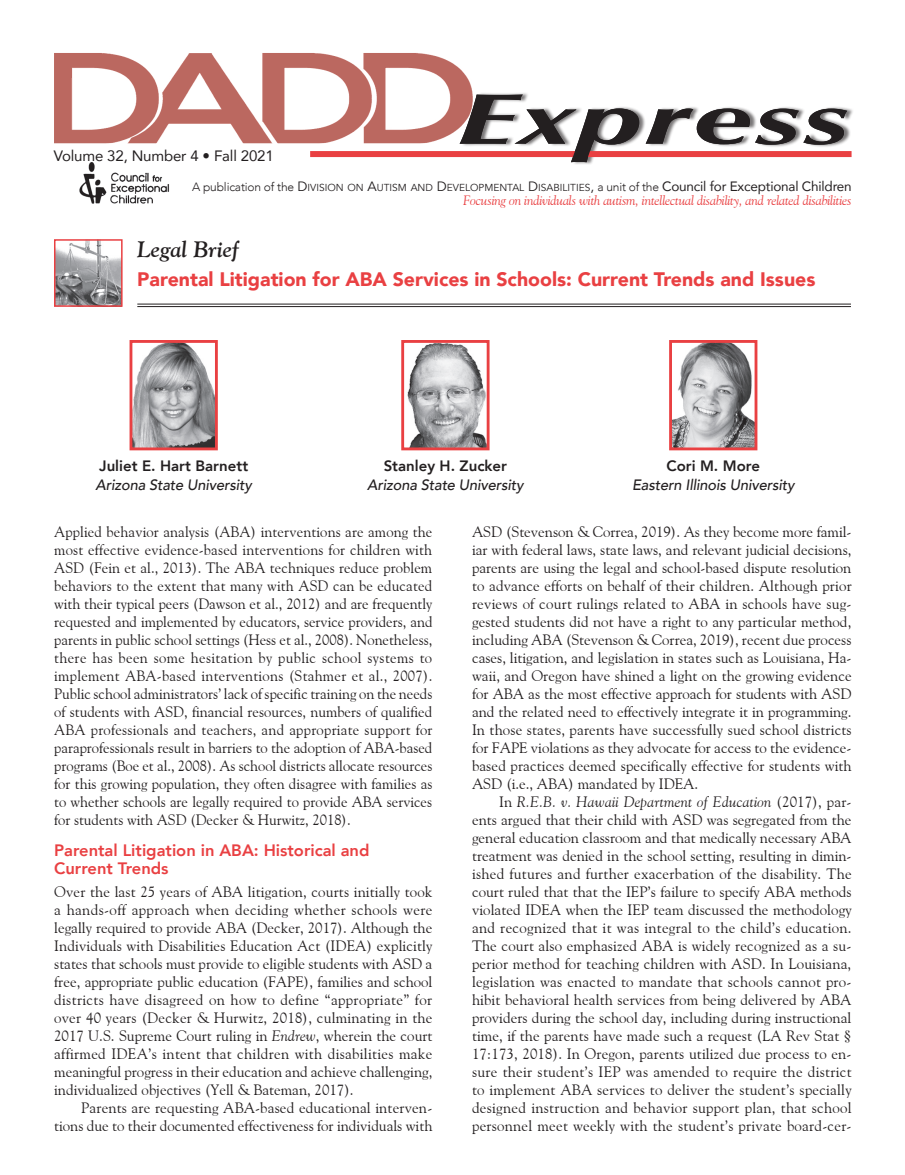
<style>
.page{position:relative;width:905px;height:1175px;background:#fff}
.page>*{position:absolute;margin:0;border:0;box-sizing:border-box;transform-origin:0 0}
.t1{font:italic 700 72px "Optima";letter-spacing:.02em;color:#231f20;scale:1.64 1}
.Dept_Title_EBP{font:italic 700 22.5px "Goudy Old Style BT";color:#231f20}
.AT_w_o_Subtitle{font:900 19.5px "Avenir";color:#e94042}
.H1_Red{font:800 16.5px/18px "Avenir";color:#e94042}
.Body_Text{font:15px/18px "Goudy Old Style BT";letter-spacing:.01em;color:#231f20;text-align:justify}
.Body_After_Head{font:15px/18px "Goudy Old Style BT";color:#231f20;text-align:justify}
.Byline{font:italic 500 15px "Avenir";letter-spacing:-.01em;color:#231f20}
.Byline-2{font:800 15px "Avenir";color:#231f20}
.t2{font:15px "Avenir";letter-spacing:-.01em;color:#231f20}
.t3{font:italic 13.5px "Goudy Old Style BT";letter-spacing:-.015em;color:#e94042}
.t4{font:10.2px "Avenir";color:#231f20}
.s1{font-weight:300;font-size:12px}
.s2{font-size:13.5px}
.s3{font-style:italic}
</style>
<div class="page">
<img style="left:79px;top:163px;width:90px;height:41px">
<div style="left:461px;top:92px;width:393px;height:73px;background:#231f20;opacity:.6"></div>
<img style="left:54px;top:53px;width:419px;height:90px">
<div style="left:310px;top:151px;width:266px;height:6px;background:#e94042"></div>
<div style="left:588px;top:151px;width:263px;height:6px;background:#e94042"></div>
<img style="left:57px;top:242px;width:63px;height:62px">
<div style="left:54px;top:239px;width:69px;height:68px;border:2px solid #e94042"></div>
<hr style="left:137px;top:304px;width:713px;height:1px;background:#231f20">
<hr style="left:137px;top:306px;width:713px;height:1px;background:#231f20">
<img style="left:407px;top:344px;width:78px;height:102px">
<div style="left:401px;top:340px;width:88px;height:110px;border:3px solid #e94042"></div>
<img style="left:133px;top:344px;width:81px;height:102px">
<div style="left:129px;top:340px;width:89px;height:110px;border:3px solid #e94042"></div>
<img style="left:673px;top:344px;width:80px;height:102px">
<div style="left:669px;top:340px;width:88px;height:110px;border:3px solid #e94042"></div>
<p class="t2" style="left:54px;top:143px;width:221px">Volume 32, Number 4 • Fall 2021</p>
<p class="t1" style="left:455px;top:77px;width:241px">Express</p>
<p class="t4" style="left:192px;top:182px;width:661px"><span class="s1">A publication of the</span> <span class="s2">D</span>IVISION ON <span class="s2">A</span>UTISM AND <span class="s2">D</span>EVELOPMENTAL <span class="s2">D</span>ISABILITIES<span class="s2">,</span> <span class="s1">a unit of the</span> <span class="s2">Council for Exceptional Children</span></p>
<p class="t3" style="left:463px;top:192px;width:390px">Focusing on individuals with autism, intellectual disability, and related disabilities</p>
<p class="Dept_Title_EBP" style="left:137px;top:235px;width:103px">Legal Brief</p>
<p class="AT_w_o_Subtitle" style="left:137px;top:262px;width:679px">Parental Litigation for ABA Services in Schools: Current Trends and Issues</p>
<p class="Byline-2" style="left:99px;top:454px;width:150px">Juliet E. Hart Barnett</p>
<p class="Byline" style="left:96px;top:476px;width:158px">Arizona State University</p>
<p class="Byline-2" style="left:383px;top:454px;width:125px">Stanley H. Zucker</p>
<p class="Byline" style="left:367px;top:476px;width:158px">Arizona State University</p>
<p class="Byline-2" style="left:666px;top:454px;width:95px">Cori M. More</p>
<p class="Byline" style="left:632px;top:476px;width:164px">Eastern Illinois University</p>
<p class="Body_After_Head" style="left:54px;top:522px;width:380px">Applied behavior analysis (ABA) interventions are among the most effective evidence-based interventions for children with ASD (Fein et al., 2013). The ABA techniques reduce problem behaviors to the extent that many with ASD can be educated with their typical peers (Dawson et al., 2012) and are frequently requested and implemented by educators, service providers, and parents in public school settings (Hess et al., 2008). Nonetheless, there has been some hesitation by public school systems to implement ABA-based interventions (Stahmer et al., 2007).<br>Public school administrators’ lack of specific training on the needs of students with ASD, financial resources, numbers of qualified ABA professionals and teachers, and appropriate support for paraprofessionals result in barriers to the adoption of ABA-based programs (Boe et al., 2008). As school districts allocate resources for this growing population, they often disagree with families as to whether schools are legally required to provide ABA services for students with ASD (Decker &amp; Hurwitz, 2018).</p>
<p class="H1_Red" style="left:54px;top:841px;width:317px">Parental Litigation in ABA: Historical and<br>Current Trends</p>
<p class="Body_After_Head" style="left:54px;top:882px;width:380px">Over the last 25 years of ABA litigation, courts initially took a hands-off approach when deciding whether schools were legally required to provide ABA (Decker, 2017). Although the Individuals with Disabilities Education Act (IDEA) explicitly states that schools must provide to eligible students with ASD a free, appropriate public education (FAPE), families and school districts have disagreed on how to define “appropriate” for over 40 years (Decker &amp; Hurwitz, 2018), culminating in the 2017 U.S. Supreme Court ruling in <span class="s3">Endrew</span>, wherein the court affirmed IDEA’s intent that children with disabilities make meaningful progress in their education and achieve challenging, individualized objectives (Yell &amp; Bateman, 2017).</p>
<p class="Body_Text" style="left:54px;top:1098px;width:380px;text-align:right">Parents are requesting ABA-based educational interven&shy;tions due to their documented effectiveness for individuals with</p>
<p class="Body_Text" style="left:472px;top:522px;width:381px">ASD (Stevenson &amp; Correa, 2019). As they become more famil&shy;iar with federal laws, state laws, and relevant judicial decisions, parents are using the legal and school-based dispute resolution to advance efforts on behalf of their children. Although prior reviews of court rulings related to ABA in schools have sug&shy;gested students did not have a right to any particular method, including ABA (Stevenson &amp; Correa, 2019), recent due process cases, litigation, and legislation in states such as Louisiana, Ha&shy;waii, and Oregon have shined a light on the growing evidence for ABA as the most effective approach for students with ASD and the related need to effectively integrate it in programming.<br>In those states, parents have successfully sued school districts for FAPE violations as they advocate for access to the evidence&shy;based practices deemed specifically effective for students with ASD (i.e., ABA) mandated by IDEA.</p>
<p class="Body_Text" style="left:472px;top:792px;width:381px;text-indent:27px">In <span class="s3">R.E.B. v. Hawaii Department of Education</span> (2017), par&shy;ents argued that their child with ASD was segregated from the general education classroom and that medically necessary ABA treatment was denied in the school setting, resulting in dimin&shy;ished futures and further exacerbation of the disability. The court ruled that that the IEP’s failure to specify ABA methods violated IDEA when the IEP team discussed the methodology and recognized that it was integral to the child’s education.<br>The court also emphasized ABA is widely recognized as a su&shy;perior method for teaching children with ASD. In Louisiana, legislation was enacted to mandate that schools cannot pro&shy;hibit behavioral health services from being delivered by ABA providers during the school day, including during instructional time, if the parents have made such a request (LA Rev Stat § 17:173, 2018). In Oregon, parents utilized due process to en&shy;sure their student’s IEP was amended to require the district to implement ABA services to deliver the student’s specially designed instruction and behavior support plan, that school personnel meet weekly with the student’s private board-cer-</p>
</div>
